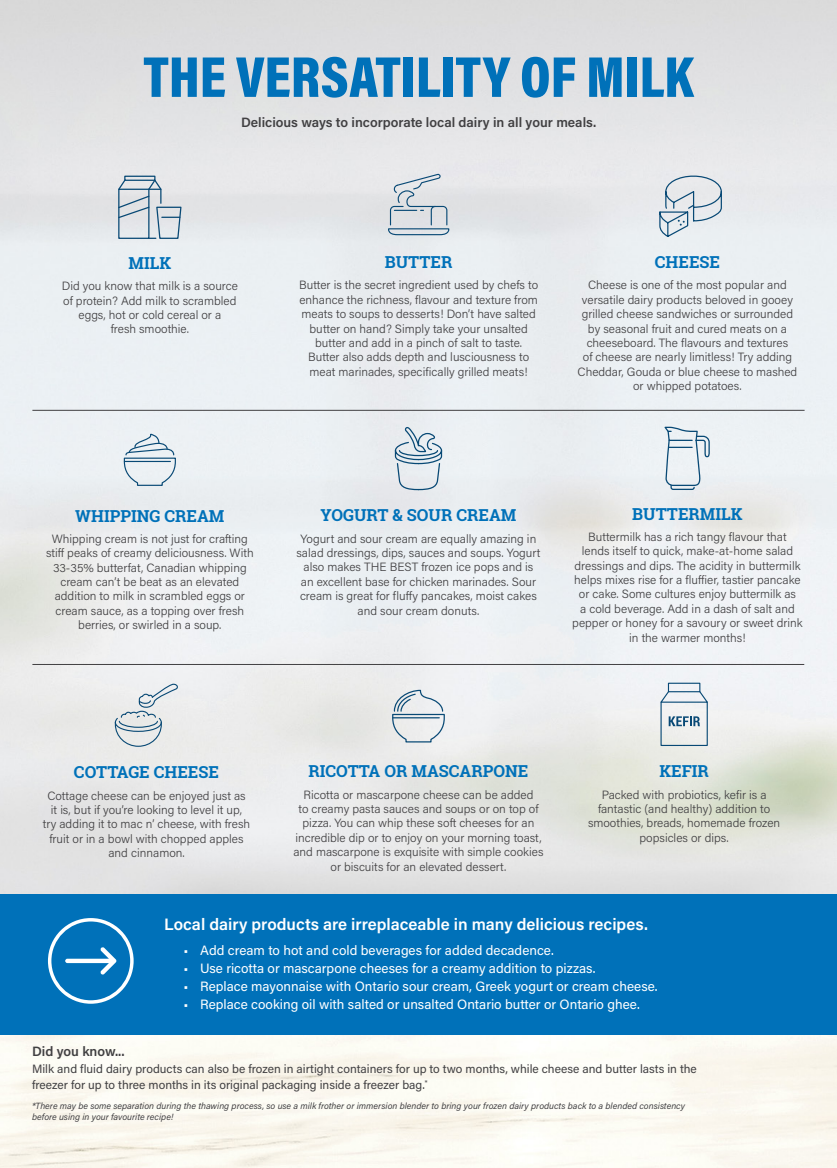
<style>
.page{position:relative;width:837px;height:1168px;background:#fff}
.page>*{position:absolute;margin:0;border:0;box-sizing:border-box;transform-origin:0 0}
.t1{font:900 58.35px "Acumin Pro Cond";color:#0071b9}
.t2{font:700 16.5px "Roboto Slab";color:#0071b9}
.t3{font:600 16.5px "Acumin Pro";color:#fff}
.t4{font:13.5px "Acumin Pro";color:#fff}
.t5{font:600 13.5px "Acumin Pro";color:#414042}
.t6{font:300 12px/14.4px "Acumin Pro";color:#414042;text-align:center}
.t7{font:12px/16.5px "Acumin Pro";color:#414042}
.t8{font:italic 9px/10.8px "Acumin Pro";color:#414042}
</style>
<div class="page">
<img style="left:0;top:0;width:837px;height:1168px">
<hr style="left:32px;top:410px;width:773px;height:1px;background:#414042">
<hr style="left:32px;top:664px;width:772px;height:1px;background:#414042">
<div style="left:0;top:895px;width:837px;height:140px;background:#0071b9"></div>
<svg style="left:48px;top:918px;width:86px;height:86px"></svg>
<div style="left:668px;top:683px;width:32px;height:9px;border:1px solid #084975"></div>
<svg style="left:660px;top:690px;width:48px;height:13px"></svg>
<div style="left:661px;top:701px;width:47px;height:45px;border:1px solid #084975"></div>
<svg style="left:669px;top:716px;width:31px;height:10px"></svg>
<svg style="left:392px;top:690px;width:53px;height:52px"></svg>
<svg style="left:115px;top:683px;width:63px;height:64px;background:#d6dce0"></svg>
<svg style="left:664px;top:427px;width:46px;height:63px;background:#cddae2"></svg>
<svg style="left:395px;top:427px;width:47px;height:63px;background:#c5d2dc"></svg>
<svg style="left:124px;top:434px;width:52px;height:52px;background:#cfdbe3"></svg>
<hr style="left:124px;top:461px;width:46px;height:1px;background:#084975">
<svg style="left:659px;top:176px;width:63px;height:62px;background:#cdd7de"></svg>
<svg style="left:387px;top:174px;width:63px;height:61px;background:#c9d2d9"></svg>
<div style="left:124px;top:176px;width:32px;height:5px;border:1px solid #084975"></div>
<svg style="left:118px;top:178px;width:64px;height:61px;background:#c4ced7"></svg>
<p class="t1" style="left:143px;top:39px;width:552px">THE VERSATILITY OF MILK</p>
<p class="t5" style="left:241px;top:113px;width:357px">Delicious ways to incorporate local dairy in all your meals.</p>
<p class="t2" style="left:128px;top:252px;width:44px">MILK</p>
<p class="t6" style="left:62px;top:278px;width:178px">Did you know that milk is a source of protein? Add milk to scrambled eggs, hot or cold cereal or a<br>fresh smoothie.</p>
<p class="t2" style="left:385px;top:251px;width:69px">BUTTER</p>
<p class="t6" style="left:299px;top:277px;width:241px">Butter is the secret ingredient used by chefs to enhance the richness, flavour and texture from meats to soups to desserts! Don’t have salted butter on hand? Simply take your unsalted butter and add in a pinch of salt to taste.<br>Butter also adds depth and lusciousness to meat marinades, specifically grilled meats!</p>
<p class="t2" style="left:655px;top:251px;width:67px">CHEESE</p>
<p class="t6" style="left:578px;top:277px;width:221px">Cheese is one of the most popular and versatile dairy products beloved in gooey grilled cheese sandwiches or surrounded by seasonal fruit and cured meats on a cheeseboard. The flavours and textures<br>of cheese are nearly limitless! Try adding Cheddar, Gouda or blue cheese to mashed or whipped potatoes.</p>
<p class="t2" style="left:75px;top:504px;width:151px">WHIPPING CREAM</p>
<p class="t6" style="left:46px;top:531px;width:209px">Whipping cream is not just for crafting stiff peaks of creamy deliciousness. With 33-35% butterfat, Canadian whipping cream can’t be beat as an elevated addition to milk in scrambled eggs or cream sauce, as a topping over fresh berries, or swirled in a soup.</p>
<p class="t2" style="left:321px;top:504px;width:197px">YOGURT &amp; SOUR CREAM</p>
<p class="t6" style="left:296px;top:531px;width:246px">Yogurt and sour cream are equally amazing in salad dressings, dips, sauces and soups. Yogurt also makes THE BEST frozen ice pops and is an excellent base for chicken marinades. Sour cream is great for fluffy pancakes, moist cakes and sour cream donuts.</p>
<p class="t2" style="left:632px;top:502px;width:112px">BUTTERMILK</p>
<p class="t6" style="left:572px;top:529px;width:232px">Buttermilk has a rich tangy flavour that<br>lends itself to quick, make-at-home salad dressings and dips. The acidity in buttermilk helps mixes rise for a fluffier, tastier pancake or cake. Some cultures enjoy buttermilk as<br>a cold beverage. Add in a dash of salt and pepper or honey for a savoury or sweet drink in the warmer months!</p>
<p class="t2" style="left:74px;top:761px;width:147px">COTTAGE CHEESE</p>
<p class="t6" style="left:43px;top:788px;width:209px">Cottage cheese can be enjoyed just as it is, but if you’re looking to level it up, try adding it to mac n’ cheese, with fresh fruit or in a bowl with chopped apples and cinnamon.</p>
<p class="t2" style="left:309px;top:760px;width:221px">RICOTTA OR MASCARPONE</p>
<p class="t6" style="left:293px;top:787px;width:252px">Ricotta or mascarpone cheese can be added<br>to creamy pasta sauces and soups or on top of pizza. You can whip these soft cheeses for an incredible dip or to enjoy on your morning toast, and mascarpone is exquisite with simple cookies or biscuits for an elevated dessert.</p>
<p class="t2" style="left:659px;top:760px;width:51px">KEFIR</p>
<p class="t6" style="left:588px;top:786px;width:194px">Packed with probiotics, kefir is a fantastic (and healthy) addition to smoothies, breads, homemade frozen popsicles or dips.</p>
<p class="t3" style="left:164px;top:913px;width:485px">Local dairy products are irreplaceable in many delicious recipes.</p>
<p class="t4" style="left:184px;top:941px;width:372px">• Add cream to hot and cold beverages for added decadence.</p>
<p class="t4" style="left:184px;top:959px;width:413px">• Use ricotta or mascarpone cheeses for a creamy addition to pizzas.</p>
<p class="t4" style="left:184px;top:977px;width:476px">• Replace mayonnaise with Ontario sour cream, Greek yogurt or cream cheese.</p>
<p class="t4" style="left:184px;top:995px;width:458px">• Replace cooking oil with salted or unsalted Ontario butter or Ontario ghee.</p>
<p class="t5" style="left:32px;top:1042px;width:94px">Did you know...</p>
<p class="t7" style="left:32px;top:1059px;width:666px">Milk and fluid dairy products can also be frozen in airtight containers for up to two months, while cheese and butter lasts in the freezer for up to three months in its original packaging inside a freezer bag.<sup>*</sup></p>
<p class="t8" style="left:32px;top:1100px;width:655px">*There may be some separation during the thawing process, so use a milk frother or immersion blender to bring your frozen dairy products back to a blended consistency before using in your favourite recipe!</p>
</div>
